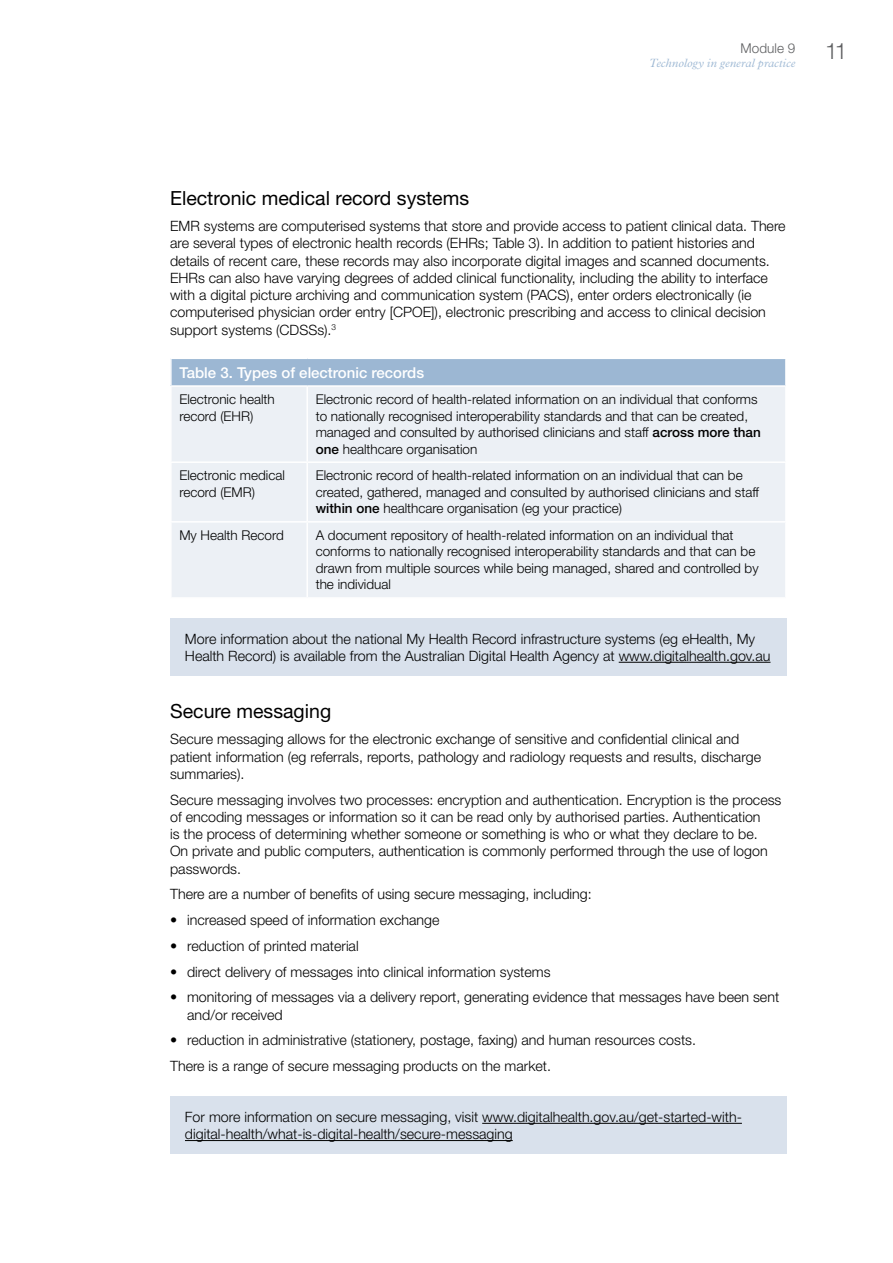
<style>
.page{position:relative;width:893px;height:1263px;background:#fff}
.page>*{position:absolute;margin:0;border:0;box-sizing:border-box;transform-origin:0 0}
.t1{font:300 22.5px "Helvetica Neue LT Std";color:#5f6062}
.t2{font:19.5px "Helvetica Neue LT Std";color:#000}
.t3{font:500 15px "Helvetica Neue LT Std";color:#fff}
.t4{font:300 14.25px/17.2px "Helvetica Neue LT Std";color:#000}
.t5{font:300 13.5px/16.5px "Helvetica Neue LT Std";color:#000}
.t6{font:300 13.5px "Helvetica Neue LT Std";letter-spacing:.005em;color:#5f6062}
.t7{font:italic 300 12px "Plantin MT Std";letter-spacing:.01em;color:#9cb7d3}
.s1{font-weight:500}
</style>
<div class="page">
<div style="left:171px;top:358px;width:615px;height:28px;background:#9cb7d3"></div>
<div style="left:172px;top:387px;width:613px;height:210px;background:#ecf0f5"></div>
<hr style="left:785px;top:359px;width:2px;height:26px;background:#fff">
<hr style="left:170px;top:385px;width:137px;height:2px;background:#fff">
<hr style="left:307px;top:385px;width:480px;height:2px;background:#fff">
<hr style="left:306px;top:387px;width:2px;height:74px;background:#fff">
<hr style="left:170px;top:461px;width:137px;height:2px;background:#fff">
<hr style="left:307px;top:461px;width:480px;height:2px;background:#fff">
<hr style="left:306px;top:463px;width:2px;height:58px;background:#fff">
<hr style="left:170px;top:521px;width:137px;height:2px;background:#fff">
<hr style="left:307px;top:521px;width:480px;height:2px;background:#fff">
<hr style="left:306px;top:523px;width:2px;height:74px;background:#fff">
<hr style="left:170px;top:358px;width:137px;height:1px;background:#fff">
<hr style="left:170px;top:359px;width:2px;height:26px;background:#fff">
<hr style="left:307px;top:358px;width:480px;height:1px;background:#fff">
<div style="left:170px;top:618px;width:617px;height:58px;background:#d9e1ec"></div>
<hr style="left:619px;top:662px;width:151px;height:1px;background:#000">
<div style="left:170px;top:1097px;width:617px;height:57px;background:#d9e1ec"></div>
<hr style="left:482px;top:1123px;width:260px;height:1px;background:#000">
<hr style="left:185px;top:1140px;width:328px;height:1px;background:#000">
<p class="t6" style="left:740px;top:40px;width:56px">Module 9</p>
<p class="t7" style="left:649px;top:56px;width:148px">Technology in general practice</p>
<h1 class="t1" style="left:825px;top:37px;width:24px">11</h1>
<h2 class="t2" style="left:170px;top:187px;width:301px">Electronic medical record systems</h2>
<p class="t4" style="left:170px;top:217px;width:617px">EMR systems are computerised systems that store and provide access to patient clinical data. There are several types of electronic health records (EHRs; Table 3). In addition to patient histories and details of recent care, these records may also incorporate digital images and scanned documents.<br>EHRs can also have varying degrees of added clinical functionality, including the ability to interface with a digital picture archiving and communication system (PACS), enter orders electronically (ie computerised physician order entry [CPOE]), electronic prescribing and access to clinical decision support systems (CDSSs).<sup>3</sup></p>
<p class="t3" style="left:179px;top:363px;width:246px">Table 3. Types of electronic records</p>
<p class="t5" style="left:179px;top:391px;width:97px">Electronic health record (EHR)</p>
<p class="t5" style="left:316px;top:391px;width:447px">Electronic record of health-related information on an individual that conforms to nationally recognised interoperability standards and that can be created, managed and consulted by authorised clinicians and staff <span class="s1">across more than one</span> healthcare organisation</p>
<p class="t5" style="left:179px;top:467px;width:107px">Electronic medical record (EMR)</p>
<p class="t5" style="left:316px;top:467px;width:445px">Electronic record of health-related information on an individual that can be created, gathered, managed and consulted by authorised clinicians and staff <span class="s1">within one</span> healthcare organisation (eg your practice)</p>
<p class="t5" style="left:179px;top:527px;width:106px">My Health Record</p>
<p class="t5" style="left:316px;top:527px;width:444px">A document repository of health-related information on an individual that conforms to nationally recognised interoperability standards and that can be drawn from multiple sources while being managed, shared and controlled by the individual</p>
<p class="t4" style="left:185px;top:630px;width:587px">More information about the national My Health Record infrastructure systems (eg eHealth, My<br>Health Record) is available from the Australian Digital Health Agency at www.digitalhealth.gov.au</p>
<h2 class="t2" style="left:170px;top:700px;width:163px">Secure messaging</h2>
<p class="t4" style="left:170px;top:730px;width:593px">Secure messaging allows for the electronic exchange of sensitive and confidential clinical and patient information (eg referrals, reports, pathology and radiology requests and results, discharge summaries).</p>
<p class="t4" style="left:170px;top:790px;width:613px">Secure messaging involves two processes: encryption and authentication. Encryption is the process of encoding messages or information so it can be read only by authorised parties. Authentication<br>is the process of determining whether someone or something is who or what they declare to be.<br>On private and public computers, authentication is commonly performed through the use of logon passwords.</p>
<p class="t4" style="left:170px;top:885px;width:423px">There are a number of benefits of using secure messaging, including:</p>
<p class="t4" style="left:170px;top:911px;width:271px">• increased speed of information exchange</p>
<p class="t4" style="left:170px;top:937px;width:190px">• reduction of printed material</p>
<p class="t4" style="left:170px;top:962px;width:382px">• direct delivery of messages into clinical information systems</p>
<p class="t4" style="left:187px;top:988px;width:594px;text-indent:-17px">• monitoring of messages via a delivery report, generating evidence that messages have been sent and/or received</p>
<p class="t4" style="left:170px;top:1027px;width:527px;line-height:25.8px">• reduction in administrative (stationery, postage, faxing) and human resources costs.<br>There is a range of secure messaging products on the market.</p>
<p class="t4" style="left:185px;top:1108px;width:558px">For more information on secure messaging, visit www.digitalhealth.gov.au/get-started-with&shy;digital-health/what-is-digital-health/secure-messaging</p>
</div>
